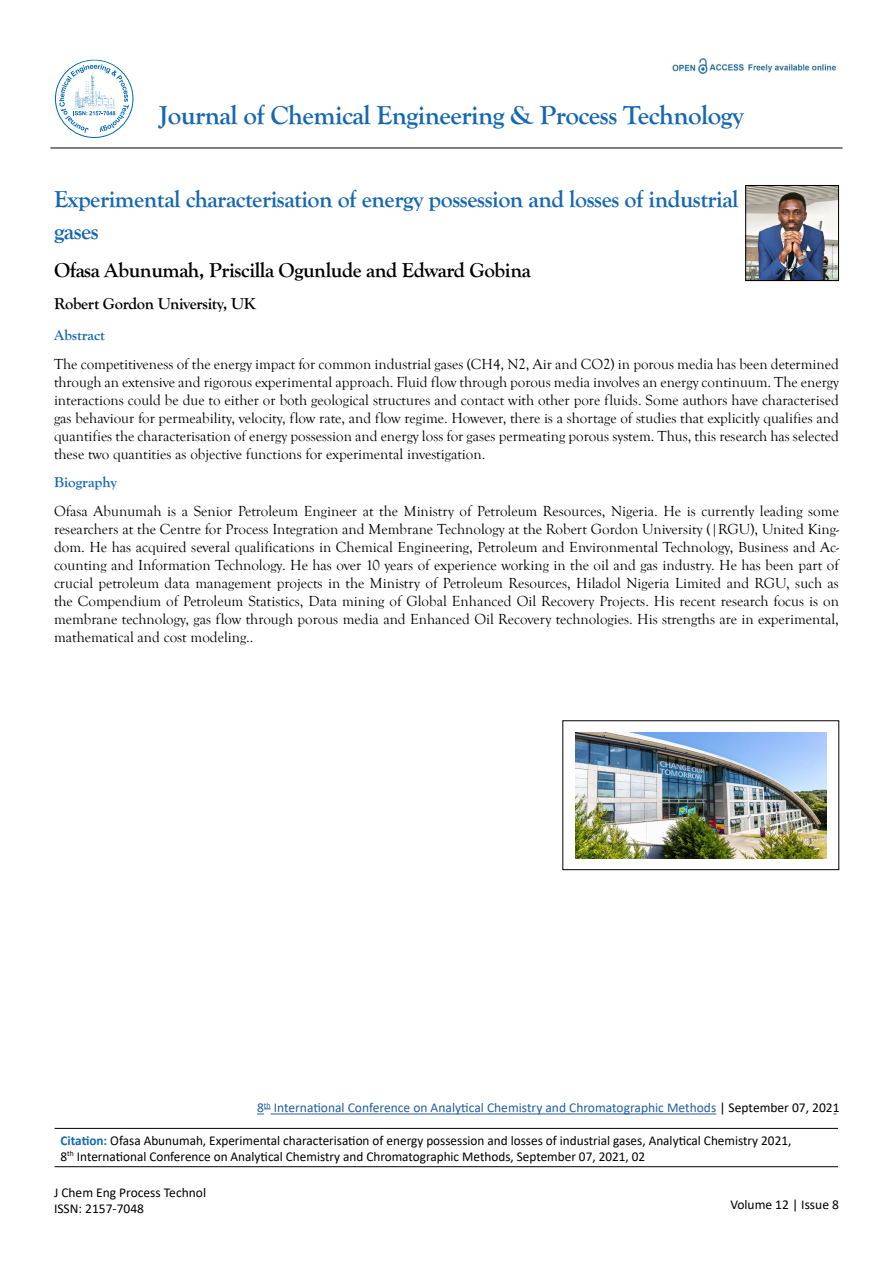
<style>
.page{position:relative;width:893px;height:1263px;background:#fff}
.page>*{position:absolute;margin:0;border:0;box-sizing:border-box;transform-origin:0 0}
.t1{font:700 27px "Goudy Old Style T";letter-spacing:-.02em;color:#1667b2}
.t2{font:700 24px/32.4px "Goudy Old Style T";letter-spacing:-.02em;color:#1667b2}
.t3{font:700 21px "Goudy Old Style T";letter-spacing:-.02em;color:#000}
.t4{font:700 16.5px "Goudy Old Style T";letter-spacing:-.02em;color:#000}
.t5{font:15px/18px "Goudy Old Style T";color:#000;text-align:justify}
.t6{font:700 15px "Goudy Old Style T";color:#1667b2}
.t7{font:13.5px/16.2px "Calibri";color:#000}
.t8{font:13.5px "Calibri";color:#215e9e}
.s1{color:#000}
.s2{font-weight:700;color:#1667b2}
</style>
<div class="page">
<hr style="left:55px;top:1128px;width:783px;height:1px;background:#000">
<hr style="left:55px;top:1166px;width:783px;height:1px;background:#000">
<hr style="left:50px;top:148px;width:793px;height:1px;background:#000">
<img style="left:747px;top:187px;width:90px;height:92px">
<div style="left:745px;top:185px;width:94px;height:96px;border:1px solid #000"></div>
<svg style="left:55px;top:60px;width:78px;height:78px"></svg>
<div style="left:55px;top:60px;width:78px;height:78px;border:1px solid #0066b3;border-radius:50%"></div>
<svg style="left:59px;top:64px;width:70px;height:69px"></svg>
<img style="left:671px;top:58px;width:166px;height:17px">
<div style="left:563px;top:720px;width:276px;height:150px;border:1px solid #000"></div>
<img style="left:575px;top:732px;width:251px;height:126px">
<svg style="left:257px;top:1108px;width:14px;height:6px"></svg>
<hr style="left:271px;top:1113px;width:445px;height:1px;background:#215e9e">
<h1 class="t1" style="left:159px;top:100px;width:586px">Journal of Chemical Engineering &amp; Process Technology</h1>
<h2 class="t2" style="left:54px;top:183px;width:686px">Experimental characterisation of energy possession and losses of industrial gases</h2>
<h3 class="t3" style="left:54px;top:258px;width:478px">Ofasa Abunumah, Priscilla Ogunlude and Edward Gobina</h3>
<p class="t4" style="left:54px;top:295px;width:203px">Robert Gordon University, UK</p>
<p class="t6" style="left:54px;top:327px;width:52px">Abstract</p>
<p class="t5" style="left:54px;top:355px;width:786px">The competitiveness of the energy impact for common industrial gases (CH4, N2, Air and CO2) in porous media has been determined through an extensive and rigorous experimental approach. Fluid flow through porous media involves an energy continuum. The energy interactions could be due to either or both geological structures and contact with other pore fluids. Some authors have characterised gas behaviour for permeability, velocity, flow rate, and flow regime. However, there is a shortage of studies that explicitly qualifies and quantifies the characterisation of energy possession and energy loss for gases permeating porous system. Thus, this research has selected these two quantities as objective functions for experimental investigation.</p>
<p class="t6" style="left:54px;top:474px;width:64px">Biography</p>
<p class="t5" style="left:54px;top:502px;width:786px">Ofasa Abunumah is a Senior Petroleum Engineer at the Ministry of Petroleum Resources, Nigeria. He is currently leading some researchers at the Centre for Process Integration and Membrane Technology at the Robert Gordon University (|RGU), United King&shy;dom. He has acquired several qualifications in Chemical Engineering, Petroleum and Environmental Technology, Business and Ac&shy;counting and Information Technology. He has over 10 years of experience working in the oil and gas industry. He has been part of crucial petroleum data management projects in the Ministry of Petroleum Resources, Hiladol Nigeria Limited and RGU, such as the Compendium of Petroleum Statistics, Data mining of Global Enhanced Oil Recovery Projects. His recent research focus is on membrane technology, gas flow through porous media and Enhanced Oil Recovery technologies. His strengths are in experimental, mathematical and cost modeling..</p>
<p class="t8" style="left:257px;top:1098px;width:584px">8<sup>th</sup> International Conference on Analytical Chemistry and Chromatographic Methods <span class="s1">| September 07, 2021</span></p>
<p class="t7" style="left:61px;top:1131px;width:732px"><span class="s2">Citation:</span> Ofasa Abunumah, Experimental characterisation of energy possession and losses of industrial gases, Analytical Chemistry 2021,<br>8<sup>th</sup> International Conference on Analytical Chemistry and Chromatographic Methods, September 07, 2021, 02</p>
<p class="t7" style="left:54px;top:1184px;width:154px">J Chem Eng Process Technol<br>ISSN: 2157-7048</p>
<p class="t7" style="left:730px;top:1196px;width:110px">Volume 12 | Issue 8</p>
</div>
